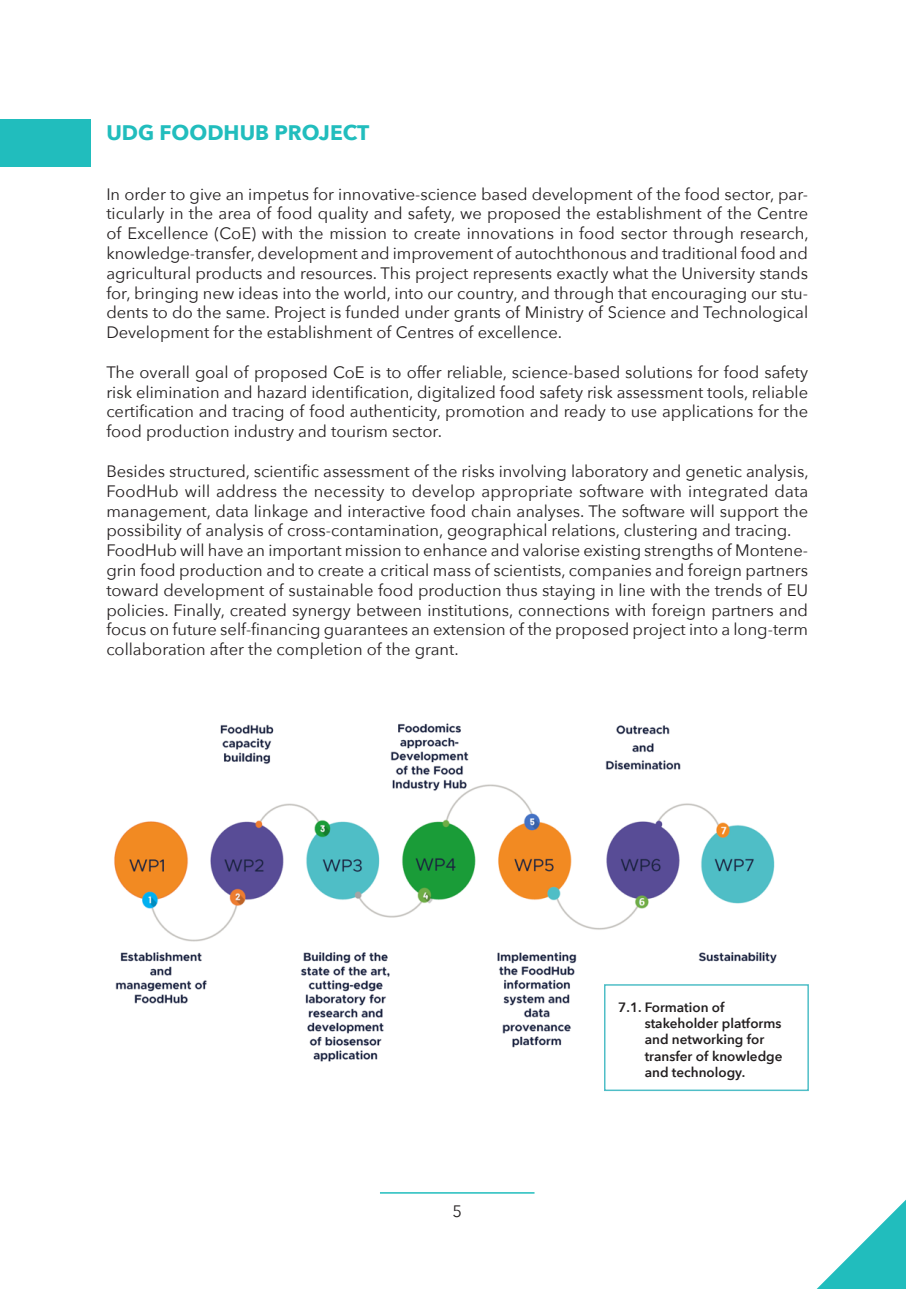
<style>
.page{position:relative;width:906px;height:1289px;background:#fff}
.page>*{position:absolute;margin:0;border:0;box-sizing:border-box;transform-origin:0 0}
.Heading_1{font:700 21px "Avenir Next";color:#21bdbd}
.t1{font:16.5px/19.8px "Avenir Next";color:#231f20;text-align:justify}
.t2{font:600 13.5px/16.2px "Avenir Next";color:#231f20}
</style>
<div class="page">
<hr style="left:380px;top:1192px;width:154px;height:1px;background:#21bdbd">
<svg style="left:817px;top:1199px;width:89px;height:89px"></svg>
<img style="left:114px;top:723px;width:663px;height:339px">
<div style="left:604px;top:984px;width:205px;height:107px;border:2px solid #4fbec7"></div>
<div style="left:0;top:119px;width:90px;height:48px;background:#21bdbd"></div>
<p class="Heading_1" style="left:106px;top:115px;width:265px">UDG FOODHUB PROJECT</p>
<p class="t1" style="left:106px;top:183px;width:704px">In order to give an impetus for innovative-science based development of the food sector, par&shy;ticularly in the area of food quality and safety, we proposed the establishment of the Centre of Excellence (CoE) with the mission to create innovations in food sector through research, knowledge-transfer, development and improvement of autochthonous and traditional food and agricultural products and resources. This project represents exactly what the University stands for, bringing new ideas into the world, into our country, and through that encouraging our stu&shy;dents to do the same. Project is funded under grants of Ministry of Science and Technological Development for the establishment of Centres of excellence.</p>
<p class="t1" style="left:106px;top:361px;width:703px">The overall goal of proposed CoE is to offer reliable, science-based solutions for food safety risk elimination and hazard identification, digitalized food safety risk assessment tools, reliable certification and tracing of food authenticity, promotion and ready to use applications for the food production industry and tourism sector.</p>
<p class="t1" style="left:106px;top:460px;width:704px">Besides structured, scientific assessment of the risks involving laboratory and genetic analysis, FoodHub will address the necessity to develop appropriate software with integrated data management, data linkage and interactive food chain analyses. The software will support the possibility of analysis of cross-contamination, geographical relations, clustering and tracing.</p>
<p class="t1" style="left:106px;top:540px;width:703px">FoodHub will have an important mission to enhance and valorise existing strengths of Montene&shy;grin food production and to create a critical mass of scientists, companies and foreign partners toward development of sustainable food production thus staying in line with the trends of EU policies. Finally, created synergy between institutions, connections with foreign partners and focus on future self-financing guarantees an extension of the proposed project into a long-term collaboration after the completion of the grant.</p>
<p class="t1" style="left:452px;top:1200px;width:11px">5</p>
<p class="t2" style="left:644px;top:998px;width:139px;text-indent:-26px">7.1. Formation of stakeholder platforms and networking for transfer of knowledge and technology.</p>
</div>
